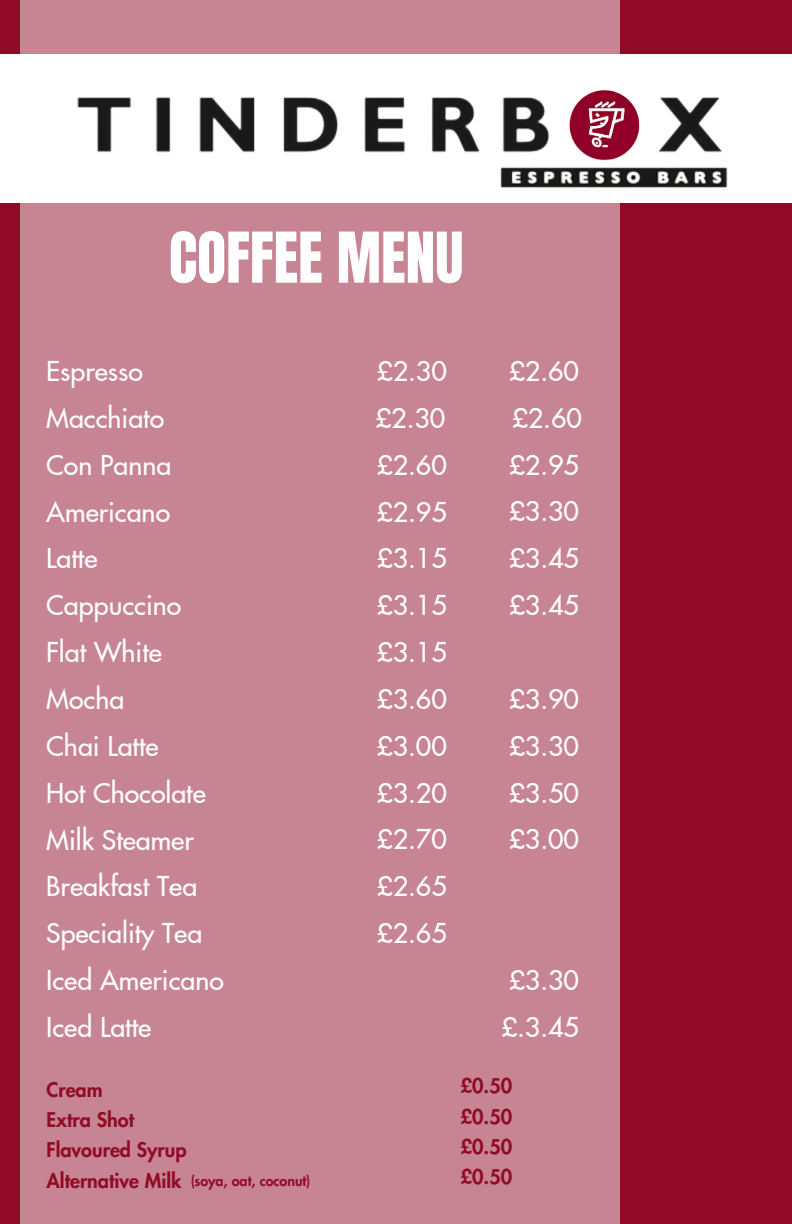
<style>
.page{position:relative;width:792px;height:1224px;background:#910b26}
.page>*{position:absolute;margin:0;border:0;box-sizing:border-box;transform-origin:0 0}
.t1{font:59.5px "Anton";color:#fff}
.t2{font:500 26.8px "Futura LT Pro";color:#fff}
.t3{font:800 19.8px "Futura LT Pro";color:#910b26}
.t4{font:800 14.2px "Futura LT Pro";color:#910b26}
</style>
<div class="page">
<div style="left:20px;top:0;width:600px;height:1224px;background:#c78492"></div>
<div style="left:0;top:54px;width:792px;height:149px;background:#fff"></div>
<img style="left:77px;top:89px;width:651px;height:99px">
<h2 class="t1" style="left:169px;top:215px;width:296px">COFFEE MENU</h2>
<h2 class="t2" style="left:46px;top:359px;width:98px">Espresso</h2>
<h2 class="t2" style="left:46px;top:406px;width:119px">Macchiato</h2>
<h2 class="t2" style="left:46px;top:453px;width:127px">Con Panna</h2>
<h2 class="t2" style="left:46px;top:500px;width:125px">Americano</h2>
<h2 class="t2" style="left:46px;top:546px;width:53px">Latte</h2>
<h2 class="t2" style="left:46px;top:593px;width:137px">Cappuccino</h2>
<h2 class="t2" style="left:46px;top:640px;width:117px">Flat White</h2>
<h2 class="t2" style="left:46px;top:687px;width:79px">Mocha</h2>
<h2 class="t2" style="left:46px;top:734px;width:114px">Chai Latte</h2>
<h2 class="t2" style="left:46px;top:781px;width:161px">Hot Chocolate</h2>
<h2 class="t2" style="left:46px;top:827px;width:149px">Milk Steamer</h2>
<p class="t2" style="left:46px;top:874px;width:153px">Breakfast Tea</p>
<p class="t2" style="left:46px;top:921px;width:157px">Speciality Tea</p>
<p class="t2" style="left:46px;top:968px;width:179px">Iced Americano</p>
<p class="t2" style="left:46px;top:1015px;width:106px">Iced Latte</p>
<h2 class="t2" style="left:377px;top:359px;width:71px">£2.30</h2>
<h2 class="t2" style="left:376px;top:406px;width:71px">£2.30</h2>
<p class="t2" style="left:377px;top:453px;width:71px">£2.60</p>
<p class="t2" style="left:377px;top:499px;width:71px">£2.95</p>
<p class="t2" style="left:377px;top:546px;width:71px">£3.15</p>
<p class="t2" style="left:377px;top:593px;width:71px">£3.15</p>
<p class="t2" style="left:377px;top:640px;width:71px">£3.15</p>
<p class="t2" style="left:377px;top:687px;width:71px">£3.60</p>
<p class="t2" style="left:377px;top:734px;width:71px">£3.00</p>
<p class="t2" style="left:377px;top:781px;width:71px">£3.20</p>
<p class="t2" style="left:377px;top:827px;width:71px">£2.70</p>
<p class="t2" style="left:377px;top:874px;width:71px">£2.65</p>
<p class="t2" style="left:377px;top:921px;width:71px">£2.65</p>
<h2 class="t2" style="left:509px;top:359px;width:71px">£2.60</h2>
<p class="t2" style="left:512px;top:406px;width:71px">£2.60</p>
<p class="t2" style="left:509px;top:452px;width:71px">£2.95</p>
<p class="t2" style="left:509px;top:499px;width:71px">£3.30</p>
<p class="t2" style="left:509px;top:546px;width:71px">£3.45</p>
<p class="t2" style="left:509px;top:593px;width:71px">£3.45</p>
<p class="t2" style="left:509px;top:687px;width:71px">£3.90</p>
<p class="t2" style="left:509px;top:734px;width:71px">£3.30</p>
<p class="t2" style="left:509px;top:781px;width:71px">£3.50</p>
<p class="t2" style="left:509px;top:827px;width:71px">£3.00</p>
<p class="t2" style="left:509px;top:968px;width:71px">£3.30</p>
<h3 class="t2" style="left:502px;top:1015px;width:79px">£.3.45</h3>
<p class="t3" style="left:47px;top:1080px;width:58px">Cream</p>
<p class="t3" style="left:461px;top:1077px;width:53px">£0.50</p>
<h3 class="t3" style="left:461px;top:1107px;width:53px">£0.50</h3>
<p class="t3" style="left:461px;top:1138px;width:53px">£0.50</p>
<p class="t3" style="left:461px;top:1168px;width:53px">£0.50</p>
<p class="t3" style="left:47px;top:1111px;width:89px">Extra Shot</p>
<h3 class="t3" style="left:47px;top:1141px;width:142px">Flavoured Syrup</h3>
<p class="t3" style="left:47px;top:1171px;width:137px">Alternative Milk</p>
<h3 class="t4" style="left:191px;top:1174px;width:121px">(soya, oat, coconut)</h3>
</div>
